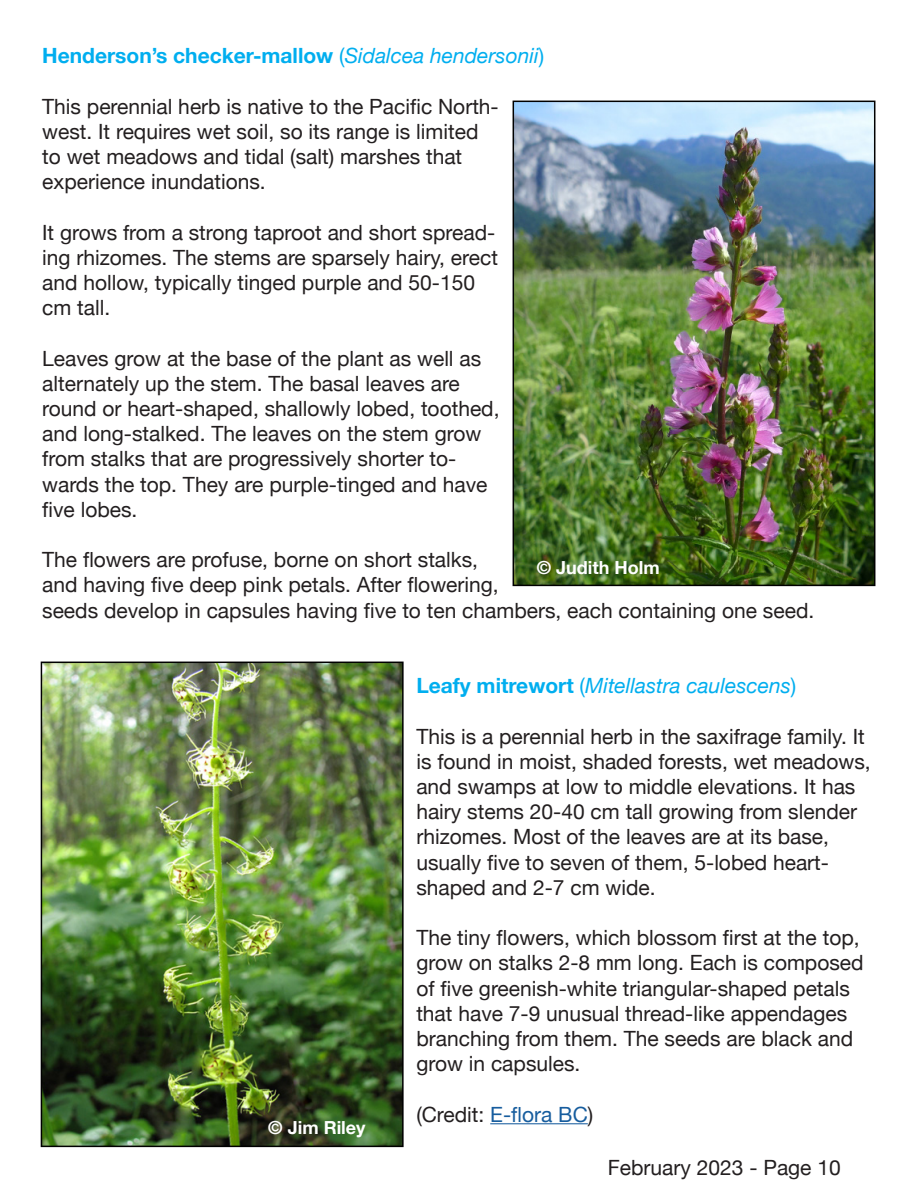
<style>
.page{position:relative;width:918px;height:1188px;background:#fff}
.page>*{position:absolute;margin:0;border:0;box-sizing:border-box;transform-origin:0 0}
.t1{font:21px/25.2px "Helvetica Neue";color:#231f20}
.t2{font:700 21px "Helvetica Neue";color:#00aeef}
.t3{font:italic 21px "Helvetica Neue";color:#00aeef}
.t4{font:700 18px "Helvetica Neue";color:#fff}
.s1{font-weight:400}
.s2{font-weight:400;font-style:italic}
.s3{font-weight:700;font-style:normal}
.s4{font-style:normal}
.s5{color:#175d9e}
</style>
<div class="page">
<hr style="left:490px;top:1123px;width:98px;height:1px;background:#175d9e">
<img style="left:516px;top:104px;width:356px;height:479px">
<div style="left:513px;top:101px;width:362px;height:485px;border:2px solid #000"></div>
<img style="left:44px;top:665px;width:357px;height:479px">
<div style="left:41px;top:662px;width:363px;height:485px;border:2px solid #000"></div>
<p class="t2" style="left:42px;top:39px;width:504px">Henderson’s checker-mallow <span class="s1">(</span><span class="s2">Sidalcea hendersonii</span><span class="s1">)</span></p>
<p class="t1" style="left:42px;top:95px;width:458px">This perennial herb is native to the Pacific North&shy;west. It requires wet soil, so its range is limited to wet meadows and tidal (salt) marshes that experience inundations.</p>
<p class="t1" style="left:42px;top:221px;width:457px">It grows from a strong taproot and short spread&shy;ing rhizomes. The stems are sparsely hairy, erect and hollow, typically tinged purple and 50-150 cm tall.</p>
<p class="t1" style="left:42px;top:347px;width:459px">Leaves grow at the base of the plant as well as alternately up the stem. The basal leaves are round or heart-shaped, shallowly lobed, toothed, and long-stalked. The leaves on the stem grow from stalks that are progressively shorter to&shy;wards the top. They are purple-tinged and have five lobes.</p>
<p class="t1" style="left:42px;top:548px;width:774px">The flowers are profuse, borne on short stalks,<br>and having five deep pink petals. After flowering,<br>seeds develop in capsules having five to ten chambers, each containing one seed.</p>
<p class="t4" style="left:537px;top:554px;width:125px">© Judith Holm</p>
<p class="t4" style="left:268px;top:1113px;width:99px">© Jim Riley</p>
<p class="t3" style="left:416px;top:671px;width:381px"><span class="s3">Leafy mitrewort</span> <span class="s4">(</span>Mitellastra caulescens<span class="s4">)</span></p>
<p class="t1" style="left:416px;top:725px;width:456px">This is a perennial herb in the saxifrage family. It is found in moist, shaded forests, wet meadows, and swamps at low to middle elevations. It has hairy stems 20-40 cm tall growing from slender rhizomes. Most of the leaves are at its base, usually five to seven of them, 5-lobed heart&shy;shaped and 2-7 cm wide.</p>
<p class="t1" style="left:416px;top:926px;width:449px">The tiny flowers, which blossom first at the top, grow on stalks 2-8 mm long. Each is composed of five greenish-white triangular-shaped petals that have 7-9 unusual thread-like appendages branching from them. The seeds are black and grow in capsules.</p>
<p class="t1" style="left:416px;top:1103px;width:178px">(Credit: <span class="s5">E-flora BC</span>)</p>
<p class="t1" style="left:608px;top:1156px;width:235px">February 2023 - Page 10</p>
</div>
